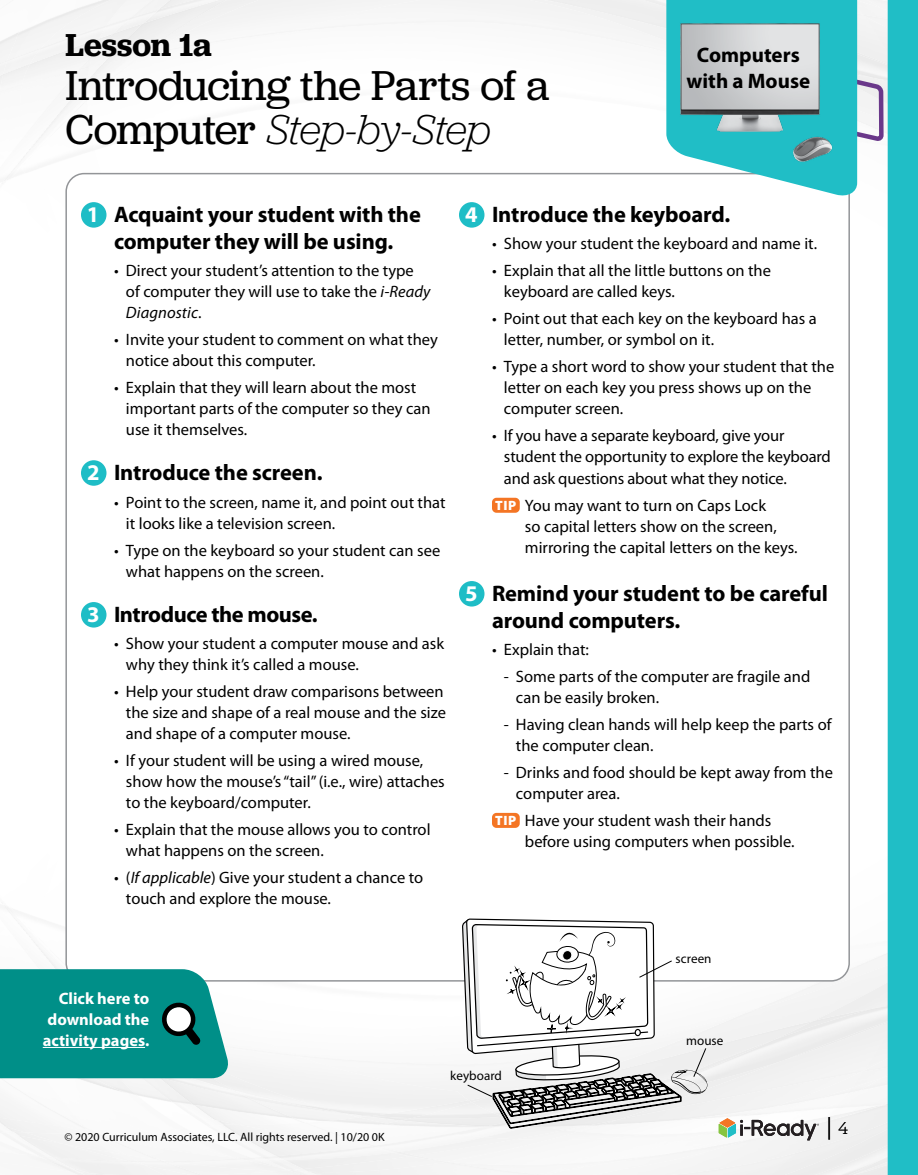
<style>
.page{position:relative;width:918px;height:1175px;background:#fff}
.page>*{position:absolute;margin:0;border:0;box-sizing:border-box;transform-origin:0 0}
.t1{font:43.5px/43.5px "Jubilat";letter-spacing:-.005em;color:#000}
.t2{font:600 33px "Jubilat";letter-spacing:-.005em;color:#000}
.t3{font:300 27px "Jubilat";color:#000}
.t4{font:700 22.5px/26.2px "Myriad Pro";letter-spacing:-.005em;color:#000;text-align:center}
.t5{font:700 21px/25.2px "Myriad Pro";color:#000;text-align:center}
.t6{font:16.5px/21px "Myriad Pro";color:#000}
.t7{font:700 16.5px/21px "Myriad Pro";color:#fff;text-align:justify}
.t8{font:13.05px "Myriad Pro";letter-spacing:.005em;color:#000}
.t9{font:12px "Myriad Pro";color:#000}
.s1{font-weight:300;font-style:italic}
.s2{color:#fff}
.s3{font-style:italic}
.s4{font-weight:900;font-size:13.5px;color:#fff}
.s5{font-size:18px}
</style>
<div class="page">
<img style="left:213px;top:1118px;width:15px;height:1px">
<img style="left:785px;top:1126px;width:103px;height:48px">
<img style="left:815px;top:1131px;width:73px;height:43px">
<img style="left:34px;top:942px;width:24px;height:27px">
<svg style="left:5px;top:906px;width:7px;height:6px"></svg>
<div style="left:93px;top:1078px;width:369px;height:37px;background:#f4f4f4"></div>
<div style="left:141px;top:1063px;width:200px;height:49px;background:#f3f3f3"></div>
<img style="left:102px;top:1062px;width:133px;height:29px">
<img style="left:814px;top:965px;width:74px;height:36px">
<img style="left:367px;top:1115px;width:34px;height:5px">
<img style="left:372px;top:1100px;width:90px;height:18px">
<svg style="left:82px;top:1125px;width:5px;height:6px"></svg>
<div style="left:243px;top:1135px;width:126px;height:21px;background:#f6f6f6"></div>
<img style="left:378px;top:1123px;width:23px;height:3px">
<img style="left:412px;top:1102px;width:50px;height:16px">
<img style="left:0;top:1130px;width:17px;height:1px">
<div style="left:715px;top:1134px;width:78px;height:26px;background:#f4f4f4"></div>
<img style="left:579px;top:1160px;width:28px;height:4px">
<img style="left:579px;top:1130px;width:19px;height:1px">
<img style="left:565px;top:1130px;width:14px;height:3px">
<img style="left:444px;top:1139px;width:80px;height:17px">
<img style="left:25px;top:1151px;width:46px;height:9px">
<img style="left:40px;top:1156px;width:30px;height:7px">
<img style="left:47px;top:1159px;width:5px;height:5px">
<img style="left:52px;top:1157px;width:109px;height:17px">
<img style="left:70px;top:1167px;width:21px;height:6px">
<img style="left:262px;top:1156px;width:14px;height:2px">
<img style="left:371px;top:1145px;width:18px;height:1px">
<img style="left:276px;top:1146px;width:117px;height:12px">
<img style="left:127px;top:1160px;width:17px;height:5px">
<img style="left:137px;top:1161px;width:66px;height:13px">
<img style="left:485px;top:1128px;width:80px;height:11px">
<img style="left:168px;top:1158px;width:111px;height:12px">
<div style="left:400px;top:1137px;width:116px;height:18px;background:#f5f5f5"></div>
<img style="left:266px;top:1159px;width:17px;height:10px">
<svg style="left:279px;top:1167px;width:43px;height:7px"></svg>
<img style="left:393px;top:1151px;width:23px;height:5px">
<div style="left:283px;top:1152px;width:127px;height:17px;background:#f2f2f2"></div>
<img style="left:707px;top:1103px;width:181px;height:23px">
<div style="left:707px;top:1001px;width:181px;height:102px;background:#f2f2f2"></div>
<svg style="left:4px;top:174px;width:8px;height:7px"></svg>
<img style="left:30px;top:25px;width:60px;height:13px">
<div style="left:22px;top:38px;width:77px;height:47px;background:#f4f4f4"></div>
<img style="left:0;top:64px;width:30px;height:21px">
<img style="left:90px;top:24px;width:51px;height:43px">
<img style="left:79px;top:55px;width:14px;height:15px">
<div style="left:102px;top:0;width:133px;height:64px;background:#f4f4f4"></div>
<img style="left:610px;top:0;width:278px;height:85px">
<div style="left:888px;top:0;width:30px;height:1174px;background:#20bec6"></div>
<svg style="left:719px;top:1118px;width:100px;height:22px"></svg>
<div style="left:66px;top:174px;width:783px;height:806px;background:#fff;border-radius:18px"></div>
<svg style="left:0;top:969px;width:233px;height:109px;background:#189690"></svg>
<div style="left:81px;top:202px;width:25px;height:26px;background:#1ebdc6;border-radius:50%"></div>
<div style="left:81px;top:460px;width:25px;height:26px;background:#1ebdc6;border-radius:50%"></div>
<div style="left:81px;top:602px;width:25px;height:25px;background:#1ebdc6;border-radius:50%"></div>
<div style="left:459px;top:202px;width:25px;height:26px;background:#1ebdc6;border-radius:50%"></div>
<div style="left:492px;top:498px;width:28px;height:15px;background:#f47524;border-radius:4px"></div>
<div style="left:459px;top:581px;width:25px;height:25px;background:#1ebdc6;border-radius:50%"></div>
<div style="left:492px;top:813px;width:28px;height:15px;background:#f47524;border-radius:4px"></div>
<svg style="left:462px;top:918px;width:245px;height:210px"></svg>
<svg style="left:831px;top:77px;width:55px;height:1097px"></svg>
<svg style="left:666px;top:0;width:191px;height:202px"></svg>
<img style="left:678px;top:15px;width:144px;height:116px">
<img style="left:783px;top:129px;width:55px;height:37px">
<h2 class="t2" style="left:65px;top:24px;width:148px">Lesson 1a</h2>
<h1 class="t1" style="left:65px;top:63px;width:486px">Introducing the Parts of a<br>Computer <span class="s1">Step-by-Step</span></h1>
<p class="t5" style="left:687px;top:43px;width:125px">Computers with a Mouse</p>
<h3 class="t4" style="left:87px;top:202px;width:336px"><span class="s2">1</span> Acquaint your student with the computer they will be using.</h3>
<p class="t6" style="left:126px;top:260px;width:306px;text-indent:-12px">• Direct your student’s attention to the type of computer they will use to take the <span class="s3">i-Ready<br>Diagnostic</span>.</p>
<p class="t6" style="left:126px;top:329px;width:313px;text-indent:-12px">• Invite your student to comment on what they notice about this computer.</p>
<p class="t6" style="left:126px;top:377px;width:306px;text-indent:-12px">• Explain that they will learn about the most important parts of the computer so they can use it themselves.</p>
<h3 class="t4" style="left:87px;top:460px;width:237px"><span class="s2">2</span> Introduce the screen.</h3>
<p class="t6" style="left:126px;top:492px;width:321px;text-indent:-12px">• Point to the screen, name it, and point out that it looks like a television screen.</p>
<p class="t6" style="left:126px;top:540px;width:316px;text-indent:-12px">• Type on the keyboard so your student can see what happens on the screen.</p>
<h3 class="t4" style="left:87px;top:602px;width:232px"><span class="s2">3</span> Introduce the mouse.</h3>
<p class="t6" style="left:126px;top:633px;width:320px;text-indent:-12px">• Show your student a computer mouse and ask why they think it’s called a mouse.</p>
<p class="t6" style="left:126px;top:681px;width:321px;text-indent:-12px">• Help your student draw comparisons between the size and shape of a real mouse and the size and shape of a computer mouse.</p>
<p class="t6" style="left:126px;top:750px;width:320px;text-indent:-12px">• If your student will be using a wired mouse, show how the mouse’s “tail” (i.e., wire) attaches to the keyboard/computer.</p>
<p class="t6" style="left:126px;top:819px;width:306px;text-indent:-12px">• Explain that the mouse allows you to control what happens on the screen.</p>
<p class="t6" style="left:126px;top:867px;width:299px;text-indent:-12px">• (<span class="s3">If applicable</span>) Give your student a chance to touch and explore the mouse.</p>
<p class="t7" style="left:43px;top:988px;width:108px;text-indent:16px">Click here to download the activity pages.</p>
<h3 class="t4" style="left:465px;top:202px;width:267px"><span class="s2">4</span> Introduce the keyboard.</h3>
<p class="t6" style="left:492px;top:234px;width:327px">• Show your student the keyboard and name it.</p>
<p class="t6" style="left:504px;top:261px;width:269px;text-indent:-12px">• Explain that all the little buttons on the keyboard are called keys.</p>
<p class="t6" style="left:504px;top:309px;width:314px;text-indent:-12px">• Point out that each key on the keyboard has a letter, number, or symbol on it.</p>
<p class="t6" style="left:504px;top:357px;width:332px;text-indent:-12px">• Type a short word to show your student that the letter on each key you press shows up on the computer screen.</p>
<p class="t6" style="left:504px;top:426px;width:328px;text-indent:-12px">• If you have a separate keyboard, give your student the opportunity to explore the keyboard and ask questions about what they notice.</p>
<p class="t6" style="left:525px;top:495px;width:274px;text-indent:-30px"><span class="s4">TIP</span> You may want to turn on Caps Lock<br>so capital letters show on the screen, mirroring the capital letters on the keys.</p>
<h3 class="t4" style="left:492px;top:581px;width:338px;text-align:left;text-indent:-27px"><span class="s2">5</span> Remind your student to be careful around computers.</h3>
<p class="t6" style="left:492px;top:639px;width:98px">• Explain that:</p>
<p class="t6" style="left:516px;top:666px;width:296px;text-indent:-12px">- Some parts of the computer are fragile and can be easily broken.</p>
<p class="t6" style="left:516px;top:714px;width:317px;text-indent:-12px">- Having clean hands will help keep the parts of the computer clean.</p>
<p class="t6" style="left:516px;top:762px;width:318px;text-indent:-12px">- Drinks and food should be kept away from the computer area.</p>
<p class="t6" style="left:525px;top:810px;width:271px;text-indent:-30px"><span class="s4">TIP</span> Have your student wash their hands before using computers when possible.</p>
<p class="t8" style="left:676px;top:952px;width:37px">screen</p>
<p class="t8" style="left:686px;top:1033px;width:39px">mouse</p>
<p class="t9" style="left:64px;top:1130px;width:322px">© 2020 Curriculum Associates, LLC. All rights reserved. | 10/20 0K</p>
<p class="t8" style="left:450px;top:1068px;width:53px">keyboard</p>
<h3 class="t3" style="left:827px;top:1109px;width:22px">| <span class="s5">4</span></h3>
</div>
